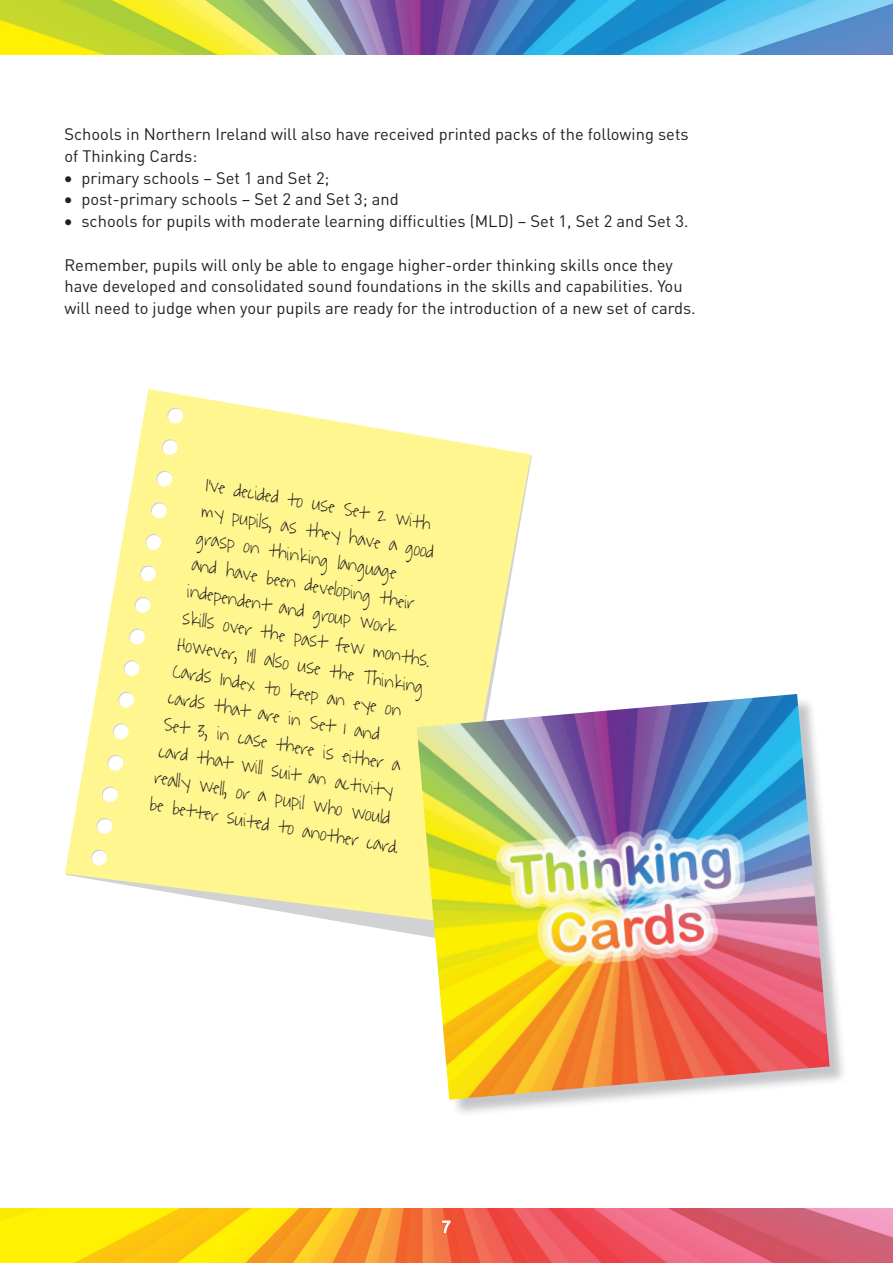
<style>
.page{position:relative;width:893px;height:1263px;background:#fff}
.page>*{position:absolute;margin:0;border:0;box-sizing:border-box;transform-origin:0 0}
.t1{font:18px/27px "Waitingforthe Sunrise";color:#231f20}
.t2{font:16.5px/21.8px "DIN Pro";color:#231f20}
.t3{font:16.5px "Arial Rounded MT Std";color:#fff}
</style>
<div class="page">
<img style="left:0;top:1209px;width:893px;height:54px">
<img style="left:0;top:0;width:893px;height:54px">
<svg style="left:437px;top:1208px;width:21px;height:37px"></svg>
<svg style="left:65px;top:389px;width:466px;height:533px;fill:#fff690"></svg>
<div style="left:419px;top:697px;width:429px;height:421px;background:#b2b3b7;opacity:.75"></div>
<img style="left:417px;top:694px;width:413px;height:406px">
<p class="t2" style="left:64px;top:123px;width:626px">Schools in Northern Ireland will also have received printed packs of the following sets of Thinking Cards:</p>
<p class="t2" style="left:64px;top:166px;width:267px">• primary schools – Set 1 and Set 2;</p>
<p class="t2" style="left:64px;top:188px;width:336px">• post-primary schools – Set 2 and Set 3; and</p>
<p class="t2" style="left:64px;top:210px;width:626px">• schools for pupils with moderate learning difficulties (MLD) – Set 1, Set 2 and Set 3.</p>
<p class="t2" style="left:64px;top:253px;width:633px">Remember, pupils will only be able to engage higher-order thinking skills once they have developed and consolidated sound foundations in the skills and capabilities. You will need to judge when your pupils are ready for the introduction of a new set of cards.</p>
<p class="t1" style="left:208px;top:471px;width:252px;rotate:10deg">I’ve decided to use Set 2 with my pupils, as they have a good grasp on thinking language<br>and have been developing their independent and group work<br>skills over the past few months.<br>However, I’ll also use the Thinking<br>Cards Index to keep an eye on cards that are in Set 1 and</p>
<p class="t1" style="left:166px;top:710px;width:254px;rotate:10deg">Set 3, in case there is either a card that will suit an activity really well, or a pupil who would be better suited to another card.</p>
<p class="t3" style="left:442px;top:1217px;width:11px">7</p>
</div>
